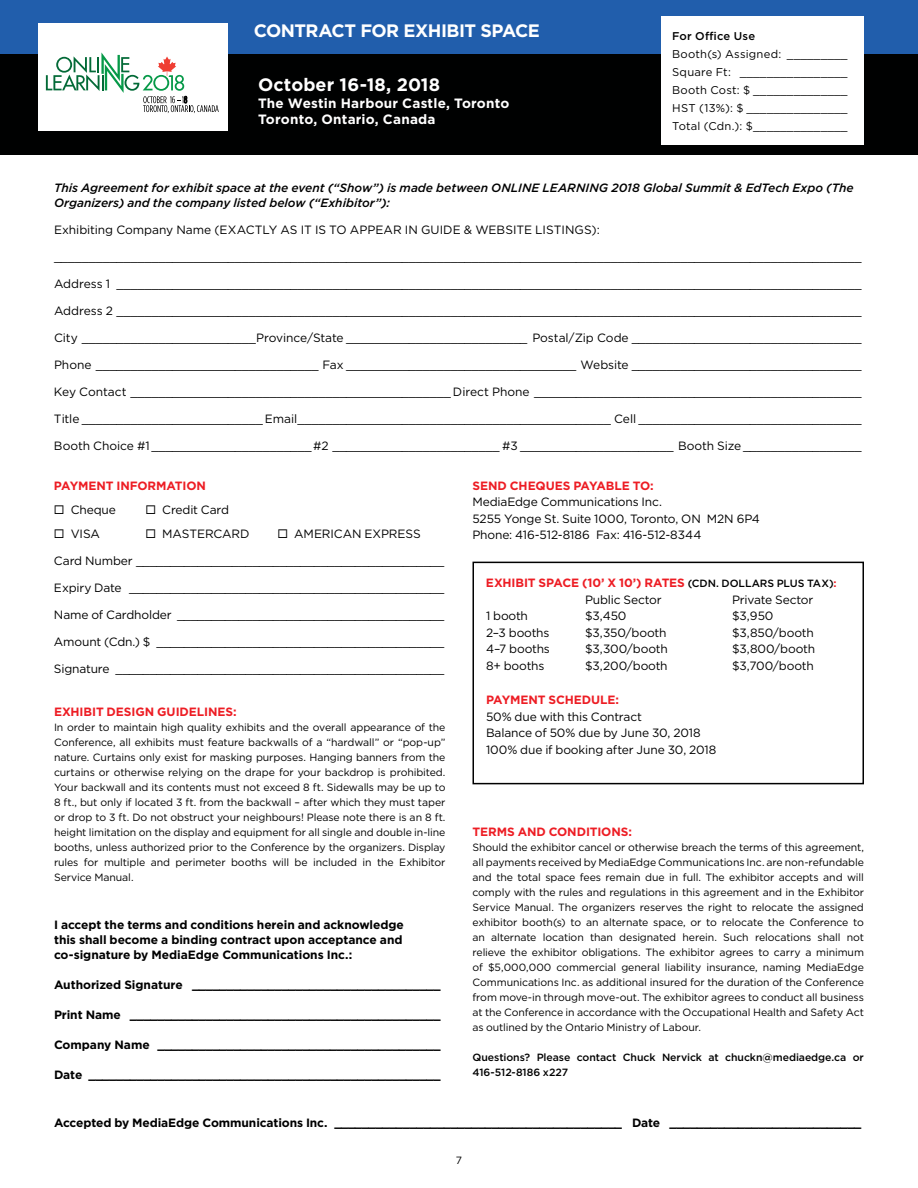
<style>
.page{position:relative;width:918px;height:1188px;background:#fff}
.page>*{position:absolute;margin:0;border:0;box-sizing:border-box;transform-origin:0 0}
.t1{font:700 18px "Gotham";letter-spacing:-.02em;color:#fff}
.t2{font:700 18px "Gotham";letter-spacing:.005em;color:#fff}
.t3{font:700 13.5px/16.5px "Gotham";letter-spacing:.015em;color:#fff}
.t4{font:12px/16.5px "Gotham";letter-spacing:-.01em;color:#000}
.t5{font:700 12px/15px "Gotham";letter-spacing:-.005em;color:#000;text-align:justify}
.t6{font:700 12px/16.5px "Gotham";letter-spacing:-.005em;color:#ed1d24}
.t7{font:italic 500 12px/15px "Gotham";letter-spacing:-.005em;color:#000}
.t8{font:11.25px/18px "Gotham";letter-spacing:.02em;color:#000;text-align:justify}
.t9{font:500 11.25px "Gotham";letter-spacing:.02em;color:#000}
.t10{font:10.5px/15px "Gotham";letter-spacing:-.01em;color:#000;text-align:justify}
.t11{font:500 10.5px/15px "Gotham";letter-spacing:-.005em;color:#000}
.s1{font-weight:500;font-size:10.5px;color:#000}
.s2{font-size:10.5px}
.s3{font-weight:400;color:#000}
</style>
<div class="page">
<div style="left:0;top:53px;width:918px;height:101px;background:#000101"></div>
<div style="left:0;top:0;width:918px;height:53px;background:#215eac"></div>
<div style="left:472px;top:562px;width:392px;height:222px;border:2px solid #000"></div>
<div style="left:662px;top:16px;width:202px;height:128px;background:#fff"></div>
<div style="left:39px;top:23px;width:189px;height:108px;background:#fff"></div>
<svg style="left:46px;top:52px;width:173px;height:61px"></svg>
<h1 class="t1" style="left:254px;top:19px;width:288px">CONTRACT FOR EXHIBIT SPACE</h1>
<h1 class="t2" style="left:258px;top:73px;width:183px">October 16-18, 2018</h1>
<p class="t3" style="left:258px;top:95px;width:253px">The Westin Harbour Castle, Toronto<br>Toronto, Ontario, Canada</p>
<p class="t9" style="left:672px;top:28px;width:85px">For Office Use</p>
<p class="t8" style="left:672px;top:45px;width:177px">Booth(s) Assigned: _________ Square Ft: ________________ Booth Cost: $ ______________ HST (13%): $ _______________ Total (Cdn.): $______________</p>
<p class="t7" style="left:54px;top:180px;width:801px">This Agreement for exhibit space at the event (“Show”) is made between ONLINE LEARNING 2018 Global Summit &amp; EdTech Expo (The<br>Organizers) and the company listed below (“Exhibitor”):</p>
<p class="t4" style="left:54px;top:221px;width:547px">Exhibiting Company Name (EXACTLY AS IT IS TO APPEAR IN GUIDE &amp; WEBSITE LISTINGS):</p>
<p class="t4" style="left:54px;top:248px;width:809px">____________________________________________________________________________________________________________________</p>
<p class="t4" style="left:54px;top:275px;width:809px">Address 1 ___________________________________________________________________________________________________________</p>
<p class="t4" style="left:54px;top:302px;width:809px">Address 2 ___________________________________________________________________________________________________________</p>
<p class="t4" style="left:54px;top:329px;width:809px">City _________________________Province/State __________________________ Postal/Zip Code _________________________________</p>
<p class="t4" style="left:54px;top:356px;width:809px">Phone ________________________________ Fax _________________________________ Website _________________________________</p>
<p class="t4" style="left:54px;top:383px;width:809px">Key Contact ______________________________________________ Direct Phone _______________________________________________</p>
<p class="t4" style="left:54px;top:410px;width:809px">Title __________________________ Email_____________________________________________ Cell ________________________________</p>
<p class="t4" style="left:54px;top:437px;width:809px">Booth Choice #1 _______________________#2 ________________________ #3 ______________________ Booth Size _________________</p>
<p class="t6" style="left:54px;top:477px;width:153px">PAYMENT INFORMATION</p>
<p class="t4" style="left:54px;top:501px;width:64px">◻ Cheque</p>
<p class="t4" style="left:145px;top:501px;width:85px">◻ Credit Card</p>
<p class="t4" style="left:54px;top:525px;width:47px">◻ VISA</p>
<p class="t4" style="left:145px;top:525px;width:106px">◻ MASTERCARD</p>
<p class="t4" style="left:277px;top:525px;width:145px">◻ AMERICAN EXPRESS</p>
<p class="t4" style="left:54px;top:552px;width:392px">Card Number _____________________________________________</p>
<p class="t4" style="left:54px;top:579px;width:392px">Expiry Date ______________________________________________</p>
<p class="t4" style="left:54px;top:606px;width:392px">Name of Cardholder _______________________________________</p>
<p class="t4" style="left:54px;top:633px;width:392px">Amount (Cdn.) $ __________________________________________</p>
<p class="t4" style="left:54px;top:660px;width:392px">Signature ________________________________________________</p>
<p class="t6" style="left:472px;top:477px;width:183px">SEND CHEQUES PAYABLE TO:</p>
<p class="t4" style="left:472px;top:493px;width:289px">MediaEdge Communications Inc.<br>5255 Yonge St. Suite 1000, Toronto, ON M2N 6P4<br>Phone: 416-512-8186 Fax: 416-512-8344</p>
<p class="t6" style="left:585px;top:575px;width:253px;text-indent:-99px">EXHIBIT SPACE (10’ X 10’) RATES <span class="s1">(CDN. DOLLARS PLUS TAX)</span><span class="s2">:<br></span><span class="s3">Public Sector</span></p>
<p class="t4" style="left:732px;top:591px;width:83px">Private Sector</p>
<p class="t4" style="left:486px;top:607px;width:44px">1 booth</p>
<p class="t4" style="left:585px;top:607px;width:43px">$3,450</p>
<p class="t4" style="left:732px;top:607px;width:43px">$3,950</p>
<p class="t4" style="left:486px;top:624px;width:65px">2–3 booths</p>
<p class="t4" style="left:585px;top:624px;width:83px">$3,350/booth</p>
<p class="t4" style="left:732px;top:624px;width:83px">$3,850/booth</p>
<p class="t4" style="left:486px;top:640px;width:65px">4–7 booths</p>
<p class="t4" style="left:585px;top:640px;width:84px">$3,300/booth</p>
<p class="t4" style="left:732px;top:640px;width:85px">$3,800/booth</p>
<p class="t4" style="left:486px;top:657px;width:60px">8+ booths</p>
<p class="t4" style="left:585px;top:657px;width:84px">$3,200/booth</p>
<p class="t4" style="left:732px;top:657px;width:83px">$3,700/booth</p>
<p class="t6" style="left:486px;top:692px;width:135px">PAYMENT SCHEDULE:</p>
<p class="t4" style="left:486px;top:708px;width:232px">50% due with this Contract<br>Balance of 50% due by June 30, 2018<br>100% due if booking after June 30, 2018</p>
<p class="t6" style="left:54px;top:704px;width:184px">EXHIBIT DESIGN GUIDELINES:</p>
<p class="t10" style="left:54px;top:720px;width:393px">In order to maintain high quality exhibits and the overall appearance of the Conference, all exhibits must feature backwalls of a “hardwall” or “pop-up” nature. Curtains only exist for masking purposes. Hanging banners from the curtains or otherwise relying on the drape for your backdrop is prohibited.<br>Your backwall and its contents must not exceed 8 ft. Sidewalls may be up to 8 ft., but only if located 3 ft. from the backwall – after which they must taper or drop to 3 ft. Do not obstruct your neighbours! Please note there is an 8 ft. height limitation on the display and equipment for all single and double in-line booths, unless authorized prior to the Conference by the organizers. Display rules for multiple and perimeter booths will be included in the Exhibitor Service Manual.</p>
<p class="t5" style="left:54px;top:917px;width:352px">I accept the terms and conditions herein and acknowledge this shall become a binding contract upon acceptance and co-signature by MediaEdge Communications Inc.:</p>
<p class="t5" style="left:54px;top:977px;width:388px">Authorized Signature ____________________________________</p>
<p class="t5" style="left:54px;top:1007px;width:388px">Print Name _____________________________________________</p>
<p class="t5" style="left:54px;top:1037px;width:388px">Company Name _________________________________________</p>
<p class="t5" style="left:54px;top:1067px;width:388px">Date ___________________________________________________</p>
<p class="t5" style="left:54px;top:1115px;width:809px">Accepted by MediaEdge Communications Inc. __________________________________________ Date ____________________________</p>
<p class="t6" style="left:472px;top:823px;width:161px">TERMS AND CONDITIONS:</p>
<p class="t10" style="left:472px;top:839px;width:393px">Should the exhibitor cancel or otherwise breach the terms of this agreement, all payments received by MediaEdge Communications Inc. are non-refundable and the total space fees remain due in full. The exhibitor accepts and will comply with the rules and regulations in this agreement and in the Exhibitor Service Manual. The organizers reserves the right to relocate the assigned exhibitor booth(s) to an alternate space, or to relocate the Conference to an alternate location than designated herein. Such relocations shall not relieve the exhibitor obligations. The exhibitor agrees to carry a minimum of $5,000,000 commercial general liability insurance, naming MediaEdge Communications Inc. as additional insured for the duration of the Conference from move-in through move-out. The exhibitor agrees to conduct all business at the Conference in accordance with the Occupational Health and Safety Act as outlined by the Ontario Ministry of Labour.</p>
<p class="t11" style="left:472px;top:1049px;width:393px">Questions? Please contact Chuck Nervick at chuckn@mediaedge.ca or<br>416-512-8186 x227</p>
<p class="t10" style="left:456px;top:1152px;width:8px">7</p>
</div>
